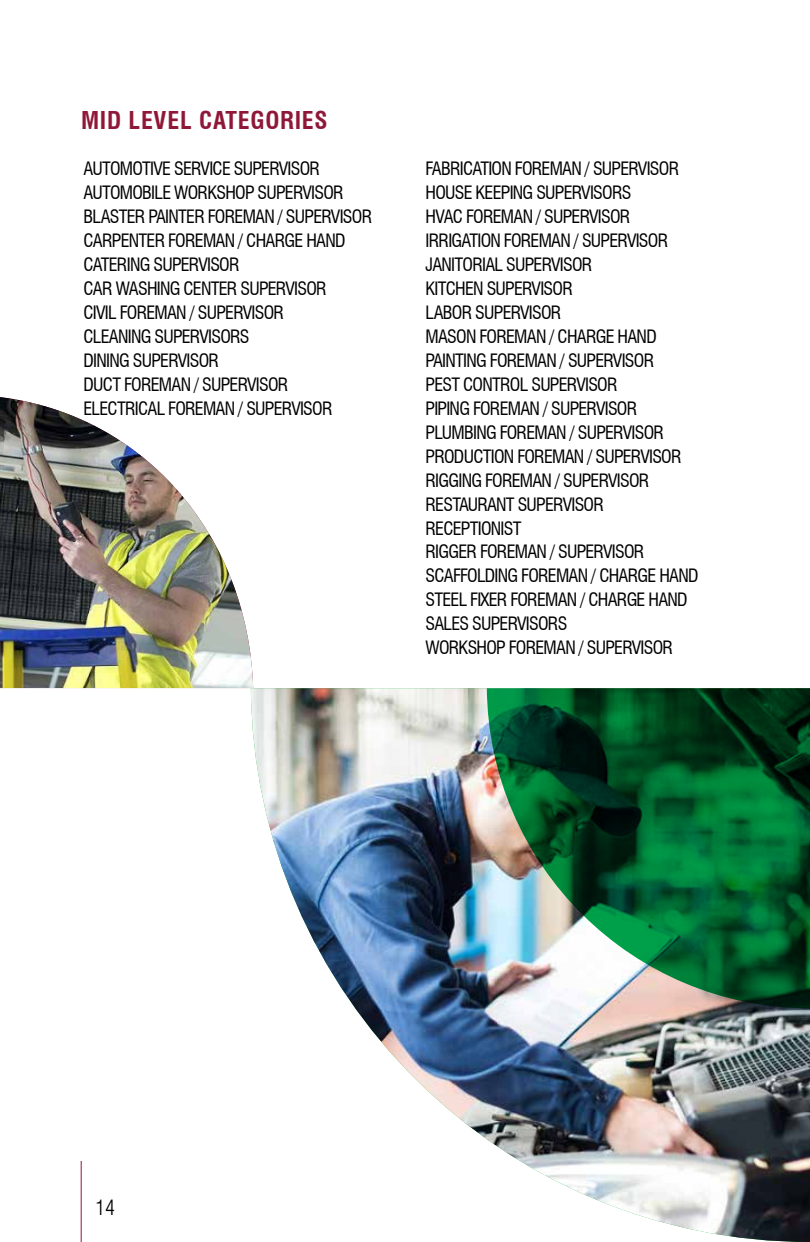
<style>
.page{position:relative;width:810px;height:1242px;background:#fff}
.page>*{position:absolute;margin:0;border:0;box-sizing:border-box;transform-origin:0 0}
.t1{font:700 condensed 24px "Swiss 721 BT";letter-spacing:.03em;color:#8f1838}
.t2{font:300 condensed 21px "Swiss 721 BT";color:#000}
.t3{font:condensed 18px/24px "Swiss 721 BT";letter-spacing:-.04em;color:#000}
</style>
<div class="page">
<img style="left:0;top:397px;width:253px;height:291px">
<img style="left:251px;top:688px;width:559px;height:554px">
<svg style="left:487px;top:688px;width:323px;height:320px"></svg>
<hr style="left:81px;top:1161px;width:1px;height:81px;background:#8f1838">
<svg style="left:809px;top:725px;width:1px;height:410px"></svg>
<h1 class="t1" style="left:81px;top:106px;width:248px">MID LEVEL CATEGORIES</h1>
<p class="t3" style="left:84px;top:156px;width:290px">AUTOMOTIVE SERVICE SUPERVISOR<br>AUTOMOBILE WORKSHOP SUPERVISOR<br>BLASTER PAINTER FOREMAN / SUPERVISOR<br>CARPENTER FOREMAN / CHARGE HAND<br>CATERING SUPERVISOR<br>CAR WASHING CENTER SUPERVISOR<br>CIVIL FOREMAN / SUPERVISOR<br>CLEANING SUPERVISORS<br>DINING SUPERVISOR<br>DUCT FOREMAN / SUPERVISOR<br>ELECTRICAL FOREMAN / SUPERVISOR</p>
<p class="t3" style="left:426px;top:156px;width:275px">FABRICATION FOREMAN / SUPERVISOR<br>HOUSE KEEPING SUPERVISORS<br>HVAC FOREMAN / SUPERVISOR<br>IRRIGATION FOREMAN / SUPERVISOR<br>JANITORIAL SUPERVISOR<br>KITCHEN SUPERVISOR<br>LABOR SUPERVISOR<br>MASON FOREMAN / CHARGE HAND<br>PAINTING FOREMAN / SUPERVISOR<br>PEST CONTROL SUPERVISOR<br>PIPING FOREMAN / SUPERVISOR<br>PLUMBING FOREMAN / SUPERVISOR<br>PRODUCTION FOREMAN / SUPERVISOR<br>RIGGING FOREMAN / SUPERVISOR<br>RESTAURANT SUPERVISOR<br>RECEPTIONIST<br>RIGGER FOREMAN / SUPERVISOR<br>SCAFFOLDING FOREMAN / CHARGE HAND<br>STEEL FIXER FOREMAN / CHARGE HAND<br>SALES SUPERVISORS<br>WORKSHOP FOREMAN / SUPERVISOR</p>
<p class="t2" style="left:95px;top:1195px;width:21px">14</p>
</div>
